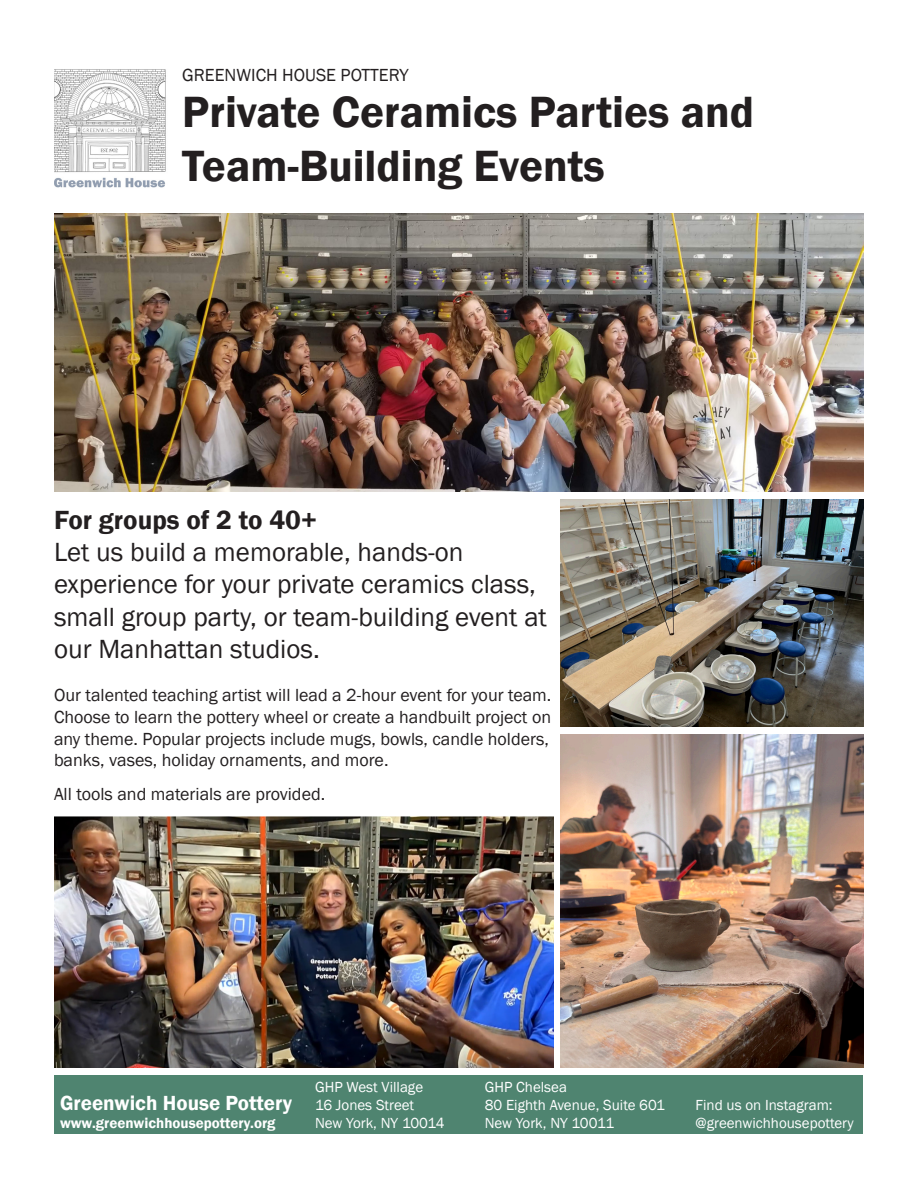
<style>
.page{position:relative;width:918px;height:1188px;background:#fff}
.page>*{position:absolute;margin:0;border:0;box-sizing:border-box;transform-origin:0 0}
.t1{font:600 45px "Franklin Gothic";color:#231f20}
.t2{font:27px/32.4px "Franklin Gothic";color:#231f20}
.t3{font:600 27px "Franklin Gothic";color:#231f20}
.t4{font:600 21px "Franklin Gothic";color:#fff}
.t5{font:18px/21.6px "Franklin Gothic";color:#231f20}
.t6{font:15px/18px "Franklin Gothic";color:#fff}
.t7{font:600 15px "Franklin Gothic";color:#fff}
</style>
<div class="page">
<div style="left:54px;top:1075px;width:808px;height:59px;background:#4f8470"></div>
<img style="left:54px;top:69px;width:112px;height:119px">
<img style="left:561px;top:499px;width:303px;height:228px">
<img style="left:54px;top:816px;width:499px;height:252px">
<img style="left:54px;top:214px;width:810px;height:278px">
<img style="left:561px;top:735px;width:303px;height:333px">
<p class="t5" style="left:182px;top:64px;width:228px">GREENWICH HOUSE POTTERY</p>
<p class="t1" style="left:182px;top:84px;width:573px">Private Ceramics Parties and</p>
<p class="t1" style="left:182px;top:138px;width:424px">Team-Building Events</p>
<p class="t3" style="left:54px;top:503px;width:264px">For groups of 2 to 40+</p>
<p class="t2" style="left:54px;top:536px;width:494px">Let us build a memorable, hands-on experience for your private ceramics class, small group party, or team-building event at our Manhattan studios.</p>
<p class="t5" style="left:54px;top:685px;width:499px">Our talented teaching artist will lead a 2-hour event for your team.<br>Choose to learn the pottery wheel or create a handbuilt project on any theme. Popular projects include mugs, bowls, candle holders, banks, vases, holiday ornaments, and more.</p>
<p class="t5" style="left:54px;top:783px;width:273px">All tools and materials are provided.</p>
<p class="t4" style="left:60px;top:1091px;width:234px">Greenwich House Pottery</p>
<p class="t7" style="left:60px;top:1114px;width:217px">www.greenwichhousepottery.org</p>
<p class="t6" style="left:315px;top:1079px;width:131px">GHP West Village<br>16 Jones Street<br>New York, NY 10014</p>
<p class="t6" style="left:485px;top:1078px;width:182px">GHP Chelsea<br>80 Eighth Avenue, Suite 601<br>New York, NY 10011</p>
<p class="t6" style="left:696px;top:1096px;width:160px">Find us on Instagram: @greenwichhousepottery</p>
</div>
